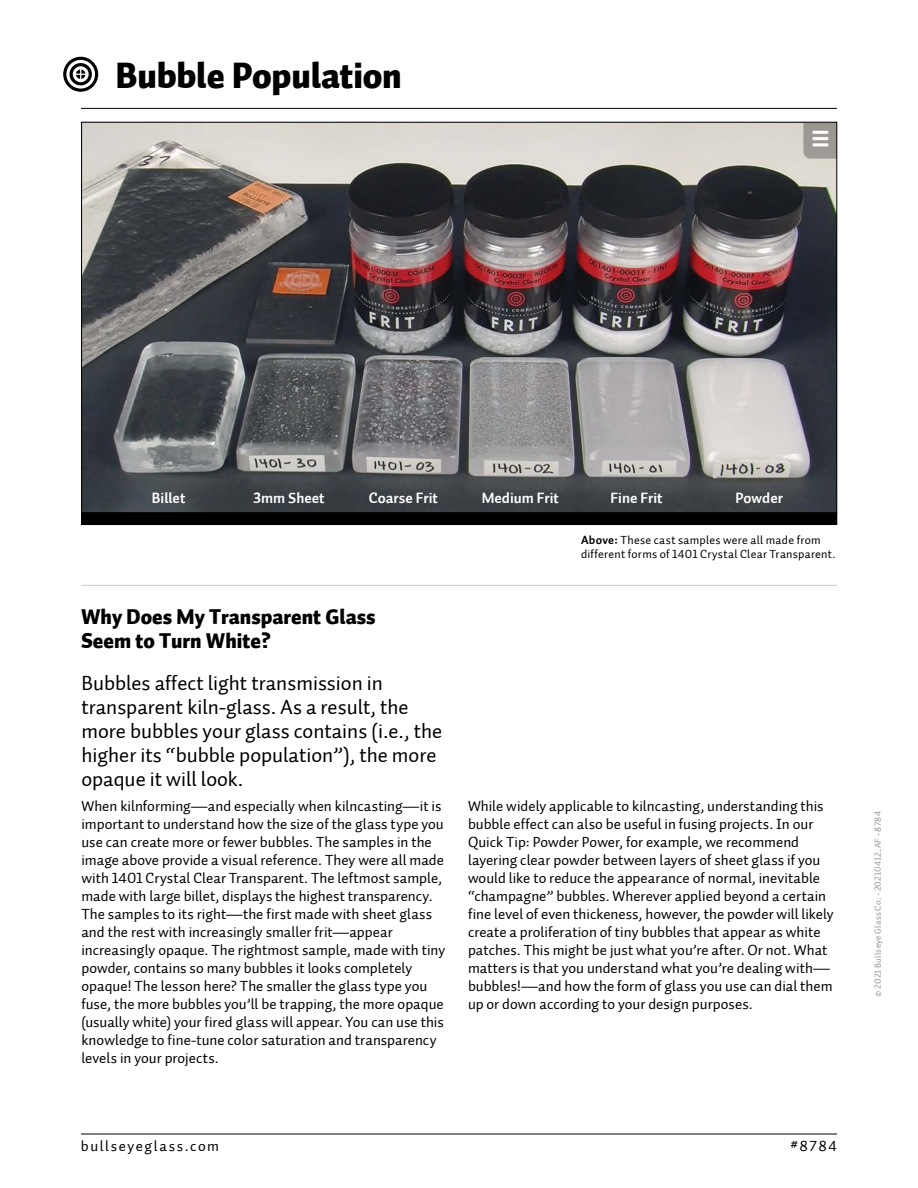
<style>
.page{position:relative;width:918px;height:1188px;background:#fff}
.page>*{position:absolute;margin:0;border:0;box-sizing:border-box;transform-origin:0 0}
.t1{font:36px "Auto 1 Black LF";letter-spacing:-.005em;color:#000}
.t2{font:21px/24px "Auto 1";color:#000}
.t3{font:900 21px/24px "Auto 1";color:#000}
.t4{font:15px/18px "Auto 1 Regular LF";letter-spacing:.005em;color:#000}
.t5{font:15px "Auto 1 Bold LF";color:#fff}
.t6{font:15px "Auto 1 Regular LF";letter-spacing:.105em;color:#000}
.t7{font:12px/14.4px "Auto 1 Regular LF";letter-spacing:.02em;color:#000}
.t8{font:9px "Auto 1 Regular LF";letter-spacing:.02em;color:#939598}
.s1{font-family:"Auto 1 Bold LF"}
</style>
<div class="page">
<hr style="left:81px;top:1134px;width:756px;height:1px;background:#000">
<hr style="left:81px;top:108px;width:756px;height:1px;background:#000">
<svg style="left:63px;top:57px;width:35px;height:35px"></svg>
<img style="left:83px;top:124px;width:752px;height:387px">
<div style="left:82px;top:513px;width:755px;height:12px;background:#000"></div>
<hr style="left:81px;top:585px;width:756px;height:1px;background:#c7c8ca">
<h1 class="t1" style="left:116px;top:52px;width:288px">Bubble Population</h1>
<p class="t5" style="left:152px;top:488px;width:35px">Billet</p>
<p class="t5" style="left:253px;top:488px;width:73px">3mm Sheet</p>
<p class="t5" style="left:369px;top:488px;width:71px">Coarse Frit</p>
<p class="t5" style="left:482px;top:488px;width:79px">Medium Frit</p>
<p class="t5" style="left:611px;top:488px;width:53px">Fine Frit</p>
<p class="t5" style="left:735px;top:488px;width:49px">Powder</p>
<h2 class="t3" style="left:81px;top:605px;width:296px">Why Does My Transparent Glass<br>Seem to Turn White?</h2>
<p class="t7" style="left:581px;top:533px;width:256px"><span class="s1">Above:</span> These cast samples were all made from different forms of 1401 Crystal Clear Transparent.</p>
<h2 class="t2" style="left:81px;top:671px;width:362px">Bubbles affect light transmission in transparent kiln-glass. As a result, the more bubbles your glass contains (i.e., the higher its “bubble population”), the more opaque it will look.</h2>
<p class="t4" style="left:81px;top:797px;width:365px">When kilnforming—and especially when kilncasting—it is important to understand how the size of the glass type you use can create more or fewer bubbles. The samples in the image above provide a visual reference. They were all made with 1401 Crystal Clear Transparent. The leftmost sample, made with large billet, displays the highest transparency.<br>The samples to its right—the first made with sheet glass and the rest with increasingly smaller frit—appear increasingly opaque. The rightmost sample, made with tiny powder, contains so many bubbles it looks completely opaque! The lesson here? The smaller the glass type you fuse, the more bubbles you’ll be trapping, the more opaque (usually white) your fired glass will appear. You can use this knowledge to fine-tune color saturation and transparency levels in your projects.</p>
<p class="t4" style="left:468px;top:797px;width:367px">While widely applicable to kilncasting, understanding this bubble effect can also be useful in fusing projects. In our Quick Tip: Powder Power, for example, we recommend layering clear powder between layers of sheet glass if you would like to reduce the appearance of normal, inevitable “champagne” bubbles. Wherever applied beyond a certain fine level of even thickeness, however, the powder will likely create a proliferation of tiny bubbles that appear as white patches. This might be just what you’re after. Or not. What matters is that you understand what you’re dealing with— bubbles!—and how the form of glass you use can dial them up or down according to your design purposes.</p>
<p class="t6" style="left:81px;top:1137px;width:140px">bullseyeglass.com</p>
<p class="t4" style="left:790px;top:1138px;width:48px">#8784</p>
<p class="t8" style="left:872px;top:997px;width:187px;rotate:-90deg">© 2021 Bullseye Glass Co. • 20210412_AF • 8784</p>
</div>
